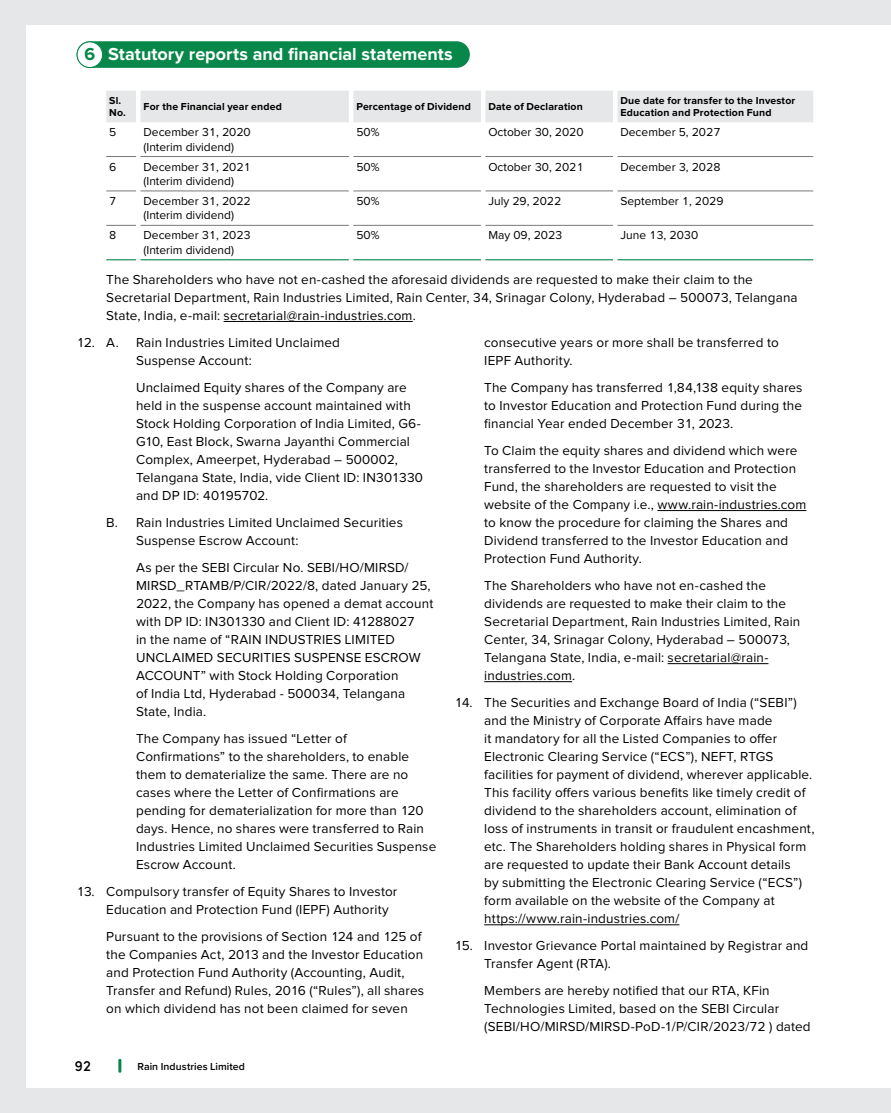
<style>
.page{position:relative;width:891px;height:1113px;background:#fff}
.page>*{position:absolute;margin:0;border:0;box-sizing:border-box;transform-origin:0 0}
.t1{font:700 18px "Proxima Nova";color:#fff}
.t2{font:500 15px "Sofia Pro Soft";color:#000}
.t3{font:13.5px/18px "Proxima Nova";letter-spacing:.01em;color:#000}
.t4{font:12px/14.4px "Proxima Nova";color:#000}
.t5{font:700 10.5px/12.6px "Proxima Nova";letter-spacing:.015em;color:#000}
.t6{font:600 10.5px "Proxima Nova";letter-spacing:.005em;color:#000}
.s1{color:#08874a}
</style>
<div class="page">
<div style="left:0;top:0;width:891px;height:1112px;background:#e6e7e8"></div>
<div style="left:26px;top:25px;width:865px;height:1062px;background:#fff"></div>
<svg style="left:118px;top:1060px;width:3px;height:11px"></svg>
<div style="left:77px;top:41px;width:393px;height:27px;background:#08874a;border-radius:13px"></div>
<div style="left:77px;top:42px;width:26px;height:25px;background:#fff;border-radius:50%"></div>
<div style="left:77px;top:41px;width:26px;height:27px;border:1px solid #08874a;border-radius:50%"></div>
<hr style="left:224px;top:321px;width:189px;height:1px;background:#000">
<div style="left:106px;top:91px;width:707px;height:31px;background:#e6e7e8"></div>
<hr style="left:106px;top:156px;width:30px;height:1px;background:#77787b">
<hr style="left:141px;top:156px;width:208px;height:1px;background:#77787b">
<hr style="left:353px;top:156px;width:128px;height:1px;background:#77787b">
<hr style="left:485px;top:156px;width:128px;height:1px;background:#77787b">
<hr style="left:617px;top:156px;width:196px;height:1px;background:#77787b">
<hr style="left:106px;top:191px;width:30px;height:1px;background:#77787b">
<hr style="left:141px;top:191px;width:208px;height:1px;background:#77787b">
<hr style="left:353px;top:191px;width:128px;height:1px;background:#77787b">
<hr style="left:485px;top:191px;width:128px;height:1px;background:#77787b">
<hr style="left:617px;top:191px;width:196px;height:1px;background:#77787b">
<hr style="left:106px;top:225px;width:30px;height:1px;background:#77787b">
<hr style="left:141px;top:225px;width:208px;height:1px;background:#77787b">
<hr style="left:353px;top:225px;width:128px;height:1px;background:#77787b">
<hr style="left:485px;top:225px;width:128px;height:1px;background:#77787b">
<hr style="left:617px;top:225px;width:196px;height:1px;background:#77787b">
<hr style="left:106px;top:259px;width:30px;height:1px;background:#08874a">
<hr style="left:141px;top:259px;width:208px;height:1px;background:#08874a">
<hr style="left:353px;top:259px;width:128px;height:1px;background:#08874a">
<hr style="left:485px;top:259px;width:128px;height:1px;background:#08874a">
<hr style="left:617px;top:259px;width:196px;height:1px;background:#08874a">
<hr style="left:657px;top:510px;width:149px;height:1px;background:#000">
<hr style="left:668px;top:663px;width:100px;height:1px;background:#000">
<hr style="left:484px;top:681px;width:88px;height:1px;background:#000">
<hr style="left:484px;top:924px;width:195px;height:1px;background:#000">
<h1 class="t1" style="left:84px;top:44px;width:370px"><span class="s1">6</span> Statutory reports and financial statements</h1>
<p class="t5" style="left:109px;top:94px;width:18px">Sl.<br>No.</p>
<p class="t5" style="left:144px;top:100px;width:140px">For the Financial year ended</p>
<p class="t5" style="left:356px;top:100px;width:116px">Percentage of Dividend</p>
<p class="t5" style="left:488px;top:100px;width:96px">Date of Declaration</p>
<p class="t5" style="left:620px;top:94px;width:176px">Due date for transfer to the Investor<br>Education and Protection Fund</p>
<p class="t4" style="left:109px;top:125px;width:9px">5</p>
<p class="t4" style="left:144px;top:125px;width:109px">December 31, 2020 (Interim dividend)</p>
<p class="t4" style="left:356px;top:125px;width:25px">50%</p>
<p class="t4" style="left:488px;top:125px;width:97px">October 30, 2020</p>
<p class="t4" style="left:620px;top:125px;width:102px">December 5, 2027</p>
<p class="t4" style="left:109px;top:160px;width:9px">6</p>
<p class="t4" style="left:144px;top:160px;width:109px">December 31, 2021 (Interim dividend)</p>
<p class="t4" style="left:356px;top:160px;width:25px">50%</p>
<p class="t4" style="left:488px;top:160px;width:97px">October 30, 2021</p>
<p class="t4" style="left:620px;top:160px;width:102px">December 3, 2028</p>
<p class="t4" style="left:109px;top:194px;width:9px">7</p>
<p class="t4" style="left:144px;top:194px;width:109px">December 31, 2022 (Interim dividend)</p>
<p class="t4" style="left:356px;top:194px;width:25px">50%</p>
<p class="t4" style="left:488px;top:194px;width:74px">July 29, 2022</p>
<p class="t4" style="left:620px;top:194px;width:105px">September 1, 2029</p>
<p class="t4" style="left:109px;top:229px;width:9px">8</p>
<p class="t4" style="left:144px;top:229px;width:109px">December 31, 2023 (Interim dividend)</p>
<p class="t4" style="left:356px;top:229px;width:25px">50%</p>
<p class="t4" style="left:488px;top:229px;width:75px">May 09, 2023</p>
<p class="t4" style="left:620px;top:229px;width:79px">June 13, 2030</p>
<p class="t3" style="left:106px;top:271px;width:693px">The Shareholders who have not en-cashed the aforesaid dividends are requested to make their claim to the<br>Secretarial Department, Rain Industries Limited, Rain Center, 34, Srinagar Colony, Hyderabad – 500073, Telangana<br>State, India, e-mail: secretarial@rain-industries.com.</p>
<p class="t3" style="left:77px;top:334px;width:44px">12. A.</p>
<p class="t3" style="left:136px;top:334px;width:205px">Rain Industries Limited Unclaimed<br>Suspense Account:</p>
<p class="t3" style="left:136px;top:379px;width:288px">Unclaimed Equity shares of the Company are held in the suspense account maintained with Stock Holding Corporation of India Limited, G6- G10, East Block, Swarna Jayanthi Commercial Complex, Ameerpet, Hyderabad – 500002, Telangana State, India, vide Client ID: IN301330 and DP ID: 40195702.</p>
<p class="t3" style="left:136px;top:514px;width:268px;text-indent:-30px">B. Rain Industries Limited Unclaimed Securities<br>Suspense Escrow Account:</p>
<p class="t3" style="left:136px;top:559px;width:299px">As per the SEBI Circular No. SEBI/HO/MIRSD/ MIRSD_RTAMB/P/CIR/2022/8, dated January 25, 2022, the Company has opened a demat account with DP ID: IN301330 and Client ID: 41288027<br>in the name of “RAIN INDUSTRIES LIMITED UNCLAIMED SECURITIES SUSPENSE ESCROW ACCOUNT” with Stock Holding Corporation<br>of India Ltd, Hyderabad - 500034, Telangana State, India.</p>
<p class="t3" style="left:136px;top:730px;width:302px">The Company has issued “Letter of Confirmations” to the shareholders, to enable them to dematerialize the same. There are no cases where the Letter of Confirmations are pending for dematerialization for more than 120 days. Hence, no shares were transferred to Rain Industries Limited Unclaimed Securities Suspense Escrow Account.</p>
<p class="t3" style="left:106px;top:882px;width:293px;text-indent:-30px">13. Compulsory transfer of Equity Shares to Investor<br>Education and Protection Fund (IEPF) Authority</p>
<p class="t3" style="left:106px;top:927px;width:319px">Pursuant to the provisions of Section 124 and 125 of the Companies Act, 2013 and the Investor Education and Protection Fund Authority (Accounting, Audit, Transfer and Refund) Rules, 2016 (“Rules”), all shares on which dividend has not been claimed for seven</p>
<p class="t3" style="left:484px;top:334px;width:296px">consecutive years or more shall be transferred to<br>IEPF Authority.</p>
<p class="t3" style="left:484px;top:379px;width:320px;text-align:justify">The Company has transferred 1,84,138 equity shares to Investor Education and Protection Fund during the financial Year ended December 31, 2023.</p>
<p class="t3" style="left:484px;top:442px;width:324px">To Claim the equity shares and dividend which were transferred to the Investor Education and Protection Fund, the shareholders are requested to visit the website of the Company i.e., www.rain-industries.com to know the procedure for claiming the Shares and Dividend transferred to the Investor Education and Protection Fund Authority.</p>
<p class="t3" style="left:484px;top:577px;width:318px">The Shareholders who have not en-cashed the dividends are requested to make their claim to the Secretarial Department, Rain Industries Limited, Rain Center, 34, Srinagar Colony, Hyderabad – 500073, Telangana State, India, e-mail: secretarial@rain&shy;industries.com.</p>
<p class="t3" style="left:484px;top:694px;width:332px;text-indent:-30px">14. The Securities and Exchange Board of India (“SEBI”) and the Ministry of Corporate Affairs have made<br>it mandatory for all the Listed Companies to offer Electronic Clearing Service (“ECS”), NEFT, RTGS facilities for payment of dividend, wherever applicable.<br>This facility offers various benefits like timely credit of dividend to the shareholders account, elimination of loss of instruments in transit or fraudulent encashment, etc. The Shareholders holding shares in Physical form are requested to update their Bank Account details<br>by submitting the Electronic Clearing Service (“ECS”) form available on the website of the Company at https://www.rain-industries.com/</p>
<p class="t3" style="left:484px;top:936px;width:326px;text-indent:-30px">15. Investor Grievance Portal maintained by Registrar and<br>Transfer Agent (RTA).</p>
<p class="t3" style="left:484px;top:981px;width:328px">Members are hereby notified that our RTA, KFin<br>Technologies Limited, based on the SEBI Circular (SEBI/HO/MIRSD/MIRSD-PoD-1/P/CIR/2023/72 ) dated</p>
<p class="t2" style="left:75px;top:1054px;width:18px">92</p>
<p class="t6" style="left:137px;top:1058px;width:109px">Rain Industries Limited</p>
</div>
